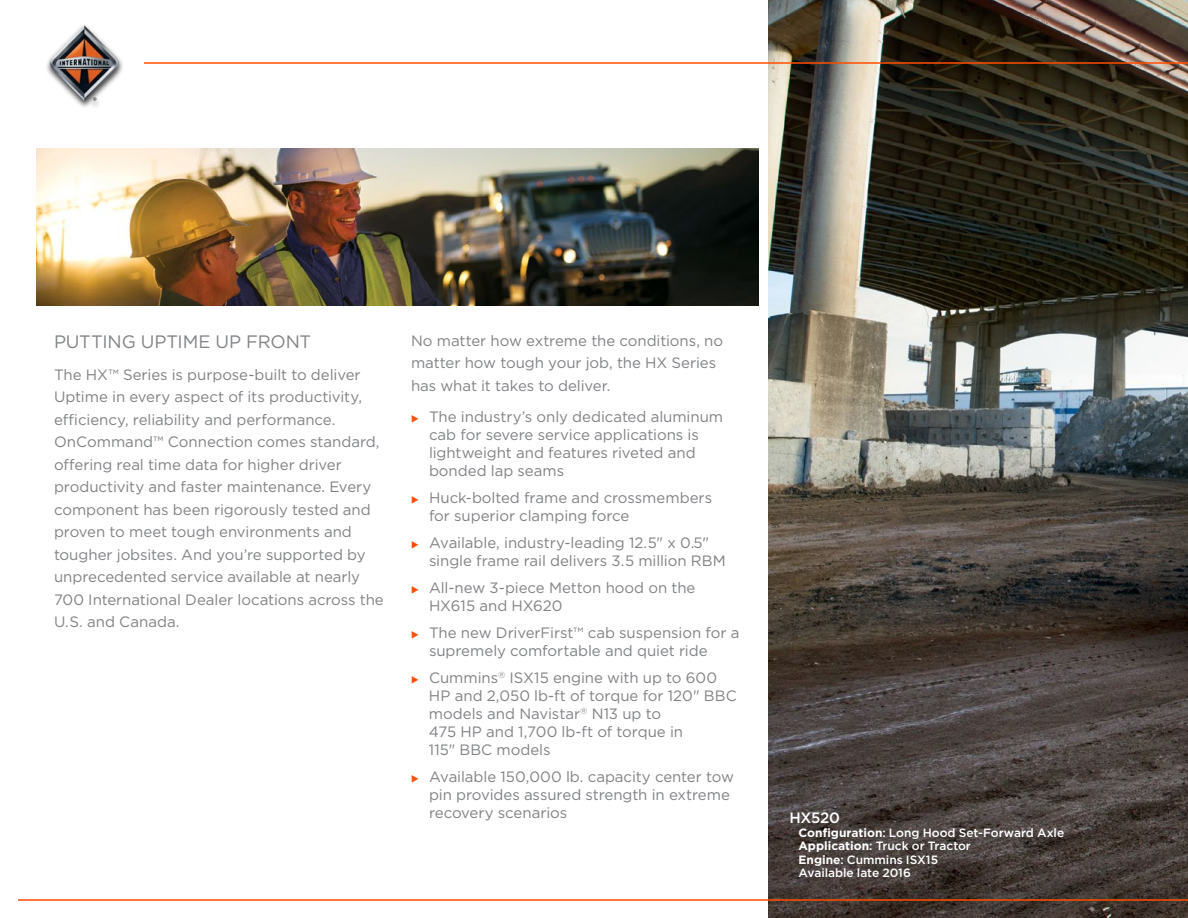
<style>
.page{position:relative;width:1188px;height:918px;background:#fff}
.page>*{position:absolute;margin:0;border:0;box-sizing:border-box;transform-origin:0 0}
.t1{font:18px "Gotham";letter-spacing:-.005em;color:#808285}
.t2{font:15px/22.5px "Gotham";letter-spacing:-.005em;color:#808285}
.t3{font:500 15px "Gotham";letter-spacing:-.015em;color:#fff}
.t4{font:500 12px/13.5px "Gotham";letter-spacing:-.005em;color:#fff}
.s1{color:#ff4d00}
.s2{font-weight:700}
</style>
<div class="page">
<img style="left:768px;top:0;width:420px;height:918px">
<img style="left:36px;top:148px;width:723px;height:158px">
<hr style="left:18px;top:899px;width:1170px;height:2px;background:#ff4d00">
<div style="left:45px;top:23px;width:79px;height:86px;background:#000;opacity:.75"></div>
<img style="left:50px;top:25px;width:70px;height:76px">
<svg style="left:93px;top:97px;width:3px;height:4px"></svg>
<hr style="left:144px;top:62px;width:1044px;height:2px;background:#ff4d00">
<p class="t1" style="left:54px;top:332px;width:259px">PUTTING UPTIME UP FRONT</p>
<p class="t2" style="left:54px;top:363px;width:331px">The HX™ Series is purpose-built to deliver Uptime in every aspect of its productivity, efficiency, reliability and performance.<br>OnCommand™ Connection comes standard, offering real time data for higher driver productivity and faster maintenance. Every component has been rigorously tested and proven to meet tough environments and tougher jobsites. And you’re supported by unprecedented service available at nearly 700 International Dealer locations across the U.S. and Canada.</p>
<p class="t2" style="left:411px;top:329px;width:314px">No matter how extreme the conditions, no matter how tough your job, the HX Series has what it takes to deliver.</p>
<p class="t2" style="left:429px;top:408px;width:296px;line-height:18px;text-indent:-18px"><span class="s1">◆</span> The industry’s only dedicated aluminum cab for severe service applications is lightweight and features riveted and bonded lap seams</p>
<p class="t2" style="left:429px;top:489px;width:285px;line-height:18px;text-indent:-18px"><span class="s1">◆</span> Huck-bolted frame and crossmembers for superior clamping force</p>
<p class="t2" style="left:429px;top:534px;width:298px;line-height:18px;text-indent:-18px"><span class="s1">◆</span> Available, industry-leading 12.5" x 0.5" single frame rail delivers 3.5 million RBM</p>
<p class="t2" style="left:429px;top:579px;width:268px;line-height:18px;text-indent:-18px"><span class="s1">◆</span> All-new 3-piece Metton hood on the<br>HX615 and HX620</p>
<p class="t2" style="left:429px;top:624px;width:312px;line-height:18px;text-indent:-18px"><span class="s1">◆</span> The new DriverFirst™ cab suspension for a supremely comfortable and quiet ride</p>
<p class="t2" style="left:429px;top:669px;width:309px;line-height:18px;text-indent:-18px"><span class="s1">◆</span> Cummins<sup>®</sup> ISX15 engine with up to 600<br>HP and 2,050 lb-ft of torque for 120" BBC models and Navistar<sup>®</sup> N13 up to<br>475 HP and 1,700 lb-ft of torque in<br>115" BBC models</p>
<p class="t2" style="left:429px;top:768px;width:307px;line-height:18px;text-indent:-18px"><span class="s1">◆</span> Available 150,000 lb. capacity center tow pin provides assured strength in extreme recovery scenarios</p>
<p class="t3" style="left:789px;top:809px;width:52px">HX520</p>
<p class="t4" style="left:798px;top:825px;width:267px"><span class="s2">Configuration</span>: Long Hood Set-Forward Axle<br><span class="s2">Application</span>: Truck or Tractor<br><span class="s2">Engine</span>: Cummins ISX15<br>Available late 2016</p>
</div>
